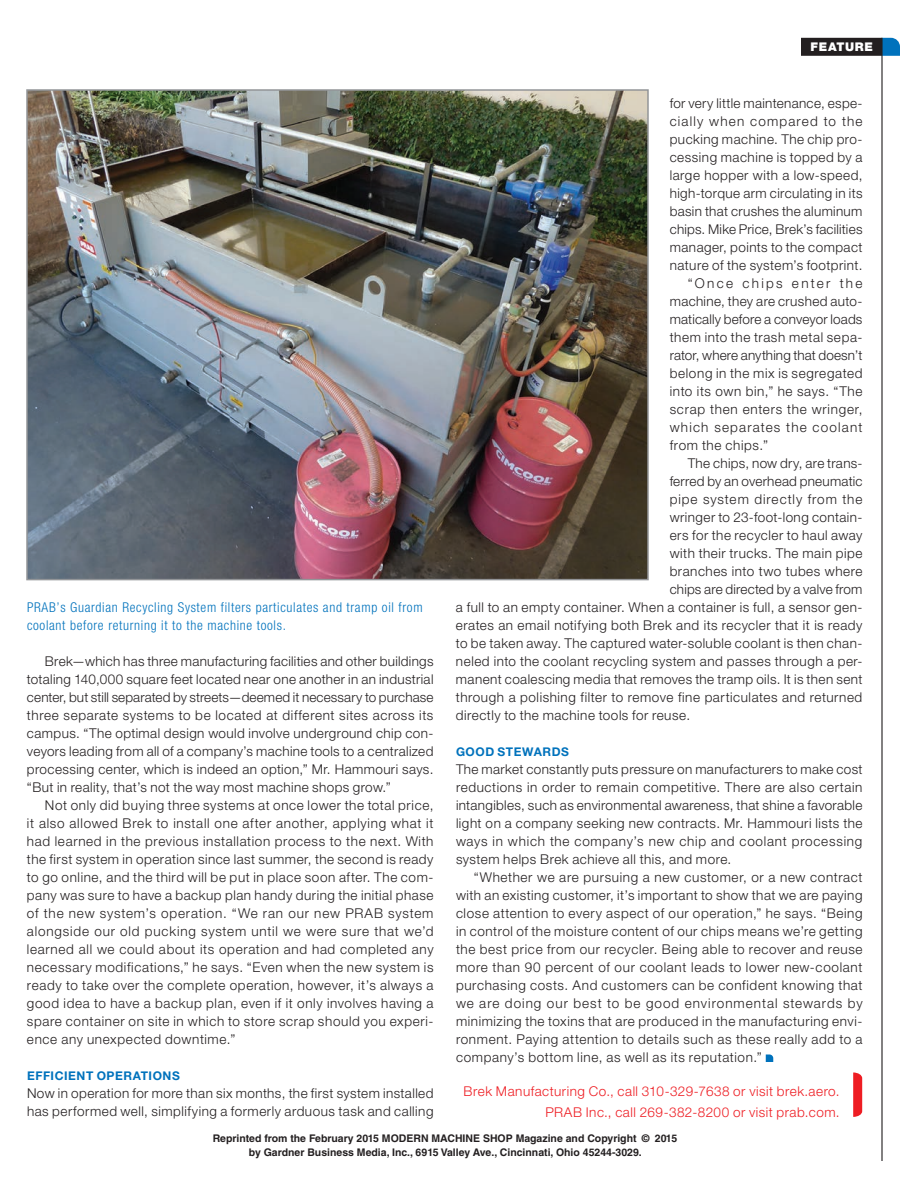
<style>
.page{position:relative;width:918px;height:1188px;background:#fff}
.page>*{position:absolute;margin:0;border:0;box-sizing:border-box;transform-origin:0 0}
.t1{font:300 13.5px/18px "Helvetica Neue LT Std";letter-spacing:.035em;color:#231f20;text-align:justify}
.t2{font:300 condensed 13.5px/18px "Helvetica Neue LT Std";letter-spacing:.05em;color:#0072bc}
.t3{font:300 13.5px/21px "Helvetica Neue LT Std";letter-spacing:.04em;color:#ee1d23;text-align:right}
.t4{font:300 13.5px "Helvetica Neue LT Std";letter-spacing:.015em;color:#231f20}
.t5{font:300 13.5px "Helvetica Neue LT Std";letter-spacing:.01em;color:#231f20}
.t6{font:300 13.5px "Helvetica Neue LT Std";letter-spacing:.055em;color:#231f20}
.t7{font:300 13.5px "Helvetica Neue LT Std";letter-spacing:.07em;color:#231f20}
.t8{font:300 13.5px "Helvetica Neue LT Std";letter-spacing:.09em;color:#231f20}
.t9{font:300 13.5px "Helvetica Neue LT Std";letter-spacing:.085em;color:#231f20}
.t10{font:300 13.5px "Helvetica Neue LT Std";letter-spacing:.17em;color:#231f20}
.t11{font:700 12px "Helvetica Neue LT Std";letter-spacing:.045em;color:#0072bc}
.t12{font:900 12px "Helvetica Neue LT Std";letter-spacing:.055em;color:#fff}
.t13{font:700 10.5px/13.5px "Helvetica LT Std";color:#231f20;text-align:center}
</style>
<div class="page">
<div style="left:801px;top:38px;width:81px;height:18px;background:#231f20"></div>
<svg style="left:883px;top:38px;width:17px;height:18px"></svg>
<img style="left:29px;top:92px;width:617px;height:485px">
<div style="left:26px;top:89px;width:623px;height:491px;border:2px solid #939598"></div>
<svg style="left:853px;top:1073px;width:9px;height:44px"></svg>
<svg style="left:766px;top:1054px;width:7px;height:8px"></svg>
<hr style="left:881px;top:38px;width:2px;height:1123px;background:#231f20">
<p class="t2" style="left:27px;top:598px;width:397px">PRAB’s Guardian Recycling System filters particulates and tramp oil from coolant before returning it to the machine tools.</p>
<p class="t1" style="left:27px;top:652px;width:408px;text-indent:18px">Brek—which has three manufacturing facilities and other buildings totaling 140,000 square feet located near one another in an industrial center, but still separated by streets—deemed it necessary to purchase three separate systems to be located at different sites across its campus. “The optimal design would involve underground chip con&shy;veyors leading from all of a company’s machine tools to a centralized processing center, which is indeed an option,” Mr. Hammouri says. “But in reality, that’s not the way most machine shops grow.”</p>
<p class="t1" style="left:27px;top:796px;width:408px;text-indent:18px">Not only did buying three systems at once lower the total price, it also allowed Brek to install one after another, applying what it had learned in the previous installation process to the next. With the first system in operation since last summer, the second is ready to go online, and the third will be put in place soon after. The com&shy;pany was sure to have a backup plan handy during the initial phase of the new system’s operation. “We ran our new PRAB system alongside our old pucking system until we were sure that we’d learned all we could about its operation and had completed any necessary modifications,” he says. “Even when the new system is ready to take over the complete operation, however, it’s always a good idea to have a backup plan, even if it only involves having a spare container on site in which to store scrap should you experi&shy;ence any unexpected downtime.”</p>
<p class="t11" style="left:27px;top:1068px;width:154px">EFFICIENT OPERATIONS</p>
<p class="t1" style="left:27px;top:1084px;width:408px">Now in operation for more than six months, the first system installed has performed well, simplifying a formerly arduous task and calling</p>
<p class="t12" style="left:811px;top:40px;width:64px">FEATURE</p>
<p class="t1" style="left:670px;top:94px;width:194px">for very little maintenance, espe-</p>
<p class="t9" style="left:670px;top:113px;width:194px">cially when compared to the</p>
<p class="t1" style="left:670px;top:130px;width:194px">pucking machine. The chip pro-</p>
<p class="t1" style="left:670px;top:148px;width:194px">cessing machine is topped by a</p>
<p class="t1" style="left:670px;top:166px;width:194px">large hopper with a low-speed,</p>
<p class="t1" style="left:670px;top:184px;width:194px">high-torque arm circulating in its</p>
<p class="t1" style="left:670px;top:202px;width:194px">basin that crushes the aluminum</p>
<p class="t4" style="left:670px;top:221px;width:194px">chips. Mike Price, Brek’s facilities</p>
<p class="t1" style="left:670px;top:238px;width:194px">manager, points to the compact</p>
<p class="t1" style="left:670px;top:256px;width:194px">nature of the system’s footprint.</p>
<p class="t10" style="left:688px;top:275px;width:176px">“Once chips enter the</p>
<p class="t1" style="left:670px;top:292px;width:194px">machine, they are crushed auto-</p>
<p class="t4" style="left:670px;top:311px;width:194px">matically before a conveyor loads</p>
<p class="t1" style="left:670px;top:328px;width:194px">them into the trash metal sepa-</p>
<p class="t5" style="left:670px;top:347px;width:194px">rator, where anything that doesn’t</p>
<p class="t1" style="left:670px;top:364px;width:194px">belong in the mix is segregated</p>
<p class="t1" style="left:670px;top:382px;width:194px">into its own bin,” he says. “The</p>
<p class="t6" style="left:670px;top:401px;width:194px">scrap then enters the wringer,</p>
<p class="t8" style="left:670px;top:419px;width:194px">which separates the coolant</p>
<p class="t1" style="left:670px;top:436px;width:100px">from the chips.”</p>
<p class="t1" style="left:688px;top:454px;width:176px">The chips, now dry, are trans-</p>
<p class="t1" style="left:670px;top:472px;width:194px">ferred by an overhead pneumatic</p>
<p class="t7" style="left:670px;top:491px;width:194px">pipe system directly from the</p>
<p class="t1" style="left:670px;top:508px;width:194px">wringer to 23-foot-long contain-</p>
<p class="t1" style="left:670px;top:526px;width:194px">ers for the recycler to haul away</p>
<p class="t1" style="left:670px;top:544px;width:194px">with their trucks. The main pipe</p>
<p class="t1" style="left:670px;top:562px;width:194px">branches into two tubes where</p>
<p class="t4" style="left:670px;top:581px;width:194px">chips are directed by a valve from</p>
<p class="t1" style="left:456px;top:598px;width:408px">a full to an empty container. When a container is full, a sensor gen-</p>
<p class="t1" style="left:456px;top:616px;width:408px">erates an email notifying both Brek and its recycler that it is ready</p>
<p class="t1" style="left:456px;top:634px;width:408px">to be taken away. The captured water-soluble coolant is then chan-</p>
<p class="t1" style="left:456px;top:652px;width:408px">neled into the coolant recycling system and passes through a per-</p>
<p class="t1" style="left:456px;top:670px;width:408px">manent coalescing media that removes the tramp oils. It is then sent</p>
<p class="t1" style="left:456px;top:688px;width:408px">through a polishing filter to remove fine particulates and returned</p>
<p class="t1" style="left:456px;top:706px;width:236px">directly to the machine tools for reuse.</p>
<p class="t11" style="left:456px;top:744px;width:115px">GOOD STEWARDS</p>
<p class="t1" style="left:456px;top:760px;width:408px">The market constantly puts pressure on manufacturers to make cost reductions in order to remain competitive. There are also certain intangibles, such as environmental awareness, that shine a favorable light on a company seeking new contracts. Mr. Hammouri lists the ways in which the company’s new chip and coolant processing system helps Brek achieve all this, and more.</p>
<p class="t1" style="left:456px;top:868px;width:408px;text-indent:18px">“Whether we are pursuing a new customer, or a new contract with an existing customer, it’s important to show that we are paying close attention to every aspect of our operation,” he says. “Being in control of the moisture content of our chips means we’re getting the best price from our recycler. Being able to recover and reuse more than 90 percent of our coolant leads to lower new-coolant purchasing costs. And customers can be confident knowing that we are doing our best to be good environmental stewards by minimizing the toxins that are produced in the manufacturing envi&shy;ronment. Paying attention to details such as these really add to a company’s bottom line, as well as its reputation.”</p>
<p class="t3" style="left:464px;top:1080px;width:378px">Brek Manufacturing Co., call 310-329-7638 or visit brek.aero.<br>PRAB Inc., call 269-382-8200 or visit prab.com.</p>
<p class="t13" style="left:213px;top:1132px;width:466px">Reprinted from the February 2015 MODERN MACHINE SHOP Magazine and Copyright © 2015 by Gardner Business Media, Inc., 6915 Valley Ave., Cincinnati, Ohio 45244-3029.</p>
</div>
